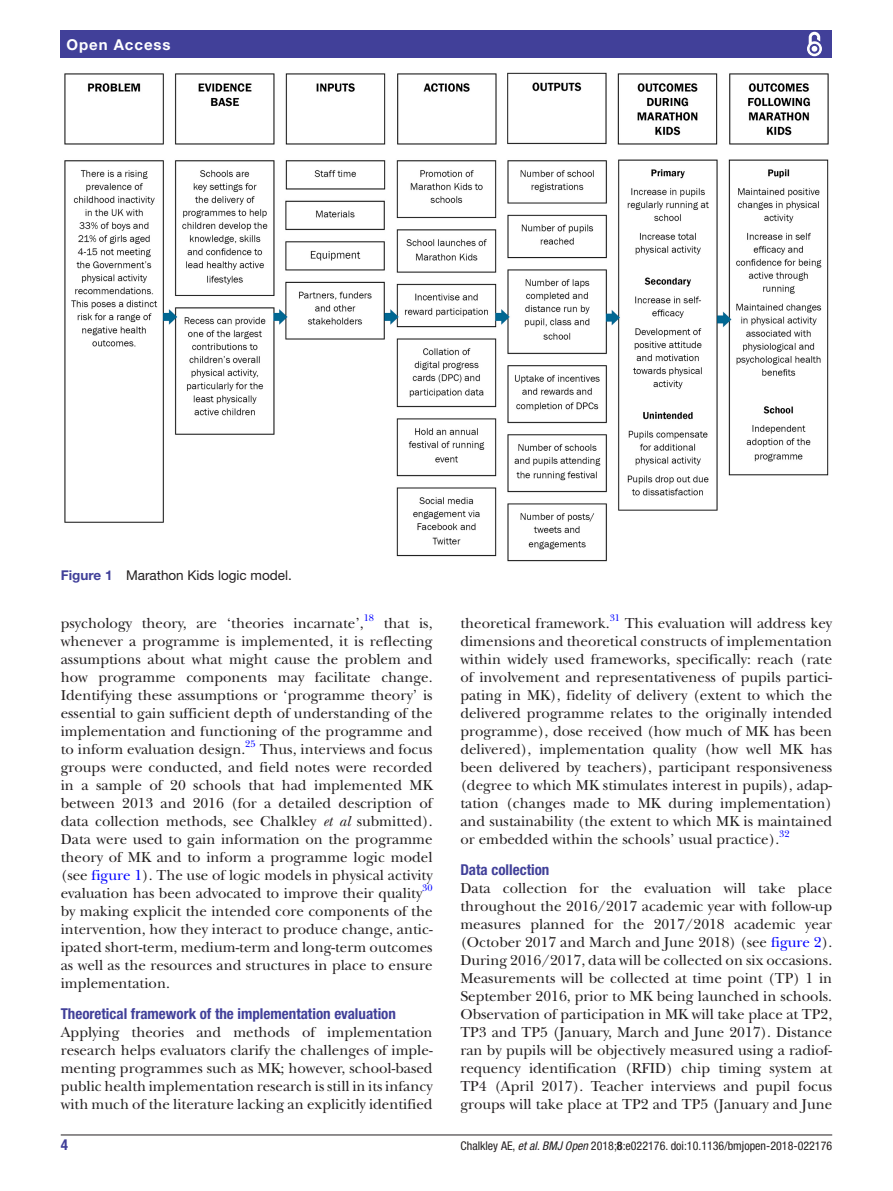
<style>
.page{position:relative;width:893px;height:1191px;background:#fff}
.page>*{position:absolute;margin:0;border:0;box-sizing:border-box;transform-origin:0 0}
.t1{font:15px/18px "New Baskerville";color:#231f20;text-align:justify}
.t2{font:700 condensed 15px "Helvetica Neue LT Std";color:#414099}
.t3{font:700 15px "Helvetica Neue LT Std";letter-spacing:.065em;color:#fff}
.t4{font:13.5px "Helvetica Neue LT Std";color:#231f20}
.t5{font:condensed 12px "Helvetica Neue LT Std";color:#231f20}
.t6{font:9.9px "New Baskerville";color:#00f}
.s1{font-weight:700;color:#414099}
.s2{font-style:italic}
.s3{color:#00f}
.s4{font-weight:700}
</style>
<div class="page">
<hr style="left:61px;top:1134px;width:771px;height:1px;background:#231f20">
<div style="left:61px;top:31px;width:771px;height:27px;background:#414099"></div>
<svg style="left:807px;top:31px;width:15px;height:26px"></svg>
<img style="left:64px;top:73px;width:765px;height:489px">
<p class="t3" style="left:66px;top:35px;width:106px">Open Access</p>
<p class="t4" style="left:61px;top:567px;width:233px"><span class="s1">Figure 1</span> Marathon Kids logic model.</p>
<p class="t1" style="left:61px;top:614px;width:305px">psychology theory, are ‘theories incarnate’,</p>
<p class="t6" style="left:364px;top:612px;width:12px">18</p>
<p class="t1" style="left:61px;top:614px;width:373px;text-indent:323px">that is, whenever a programme is implemented, it is reflecting assumptions about what might cause the problem and how programme components may facilitate change.<br>Identifying these assumptions or ‘programme theory’ is essential to gain sufficient depth of understanding of the implementation and functioning of the programme and to inform evaluation design.</p>
<p class="t6" style="left:245px;top:738px;width:12px">25</p>
<p class="t1" style="left:61px;top:740px;width:373px;text-indent:199px">Thus, interviews and focus groups were conducted, and field notes were recorded in a sample of 20 schools that had implemented MK between 2013 and 2016 (for a detailed description of data collection methods, see Chalkley <span class="s2">et al</span> submitted).<br>Data were used to gain information on the programme theory of MK and to inform a programme logic model (see <span class="s3">figure 1</span>). The use of logic models in physical activity evaluation has been advocated to improve their quality<sup>30 </sup>by making explicit the intended core components of the intervention, how they interact to produce change, antic&shy;ipated short-term, medium-term and long-term outcomes as well as the resources and structures in place to ensure implementation.</p>
<p class="t2" style="left:61px;top:1005px;width:337px">Theoretical framework of the implementation evaluation</p>
<p class="t1" style="left:61px;top:1023px;width:373px">Applying theories and methods of implementation research helps evaluators clarify the challenges of imple&shy;menting programmes such as MK; however, school-based public health implementation research is still in its infancy with much of the literature lacking an explicitly identified</p>
<p class="t1" style="left:460px;top:614px;width:151px">theoretical framework.</p>
<p class="t6" style="left:610px;top:612px;width:12px">31</p>
<p class="t1" style="left:460px;top:614px;width:373px;text-indent:164px">This evaluation will address key dimensions and theoretical constructs of implementation within widely used frameworks, specifically: reach (rate of involvement and representativeness of pupils partici&shy;pating in MK), fidelity of delivery (extent to which the delivered programme relates to the originally intended programme), dose received (how much of MK has been delivered), implementation quality (how well MK has been delivered by teachers), participant responsiveness (degree to which MK stimulates interest in pupils), adap&shy;tation (changes made to MK during implementation) and sustainability (the extent to which MK is maintained or embedded within the schools’ usual practice).<sup>32</sup></p>
<p class="t2" style="left:460px;top:861px;width:91px">Data collection</p>
<p class="t1" style="left:460px;top:879px;width:373px">Data collection for the evaluation will take place throughout the 2016/2017 academic year with follow-up measures planned for the 2017/2018 academic year (October 2017 and March and June 2018) (see <span class="s3">figure 2</span>).<br>During 2016/2017, data will be collected on six occasions.<br>Measurements will be collected at time point (TP) 1 in September 2016, prior to MK being launched in schools.<br>Observation of participation in MK will take place at TP2, TP3 and TP5 (January, March and June 2017). Distance ran by pupils will be objectively measured using a radiof&shy;requency identification (RFID) chip timing system at TP4 (April 2017). Teacher interviews and pupil focus groups will take place at TP2 and TP5 (January and June</p>
<p class="t2" style="left:61px;top:1135px;width:9px">4</p>
<p class="t5" style="left:461px;top:1138px;width:373px">Chalkley AE, <span class="s2">et al</span>. <span class="s2">BMJ Open</span> 2018;<span class="s4">8</span>:e022176. doi:10.1136/bmjopen-2018-022176</p>
</div>
